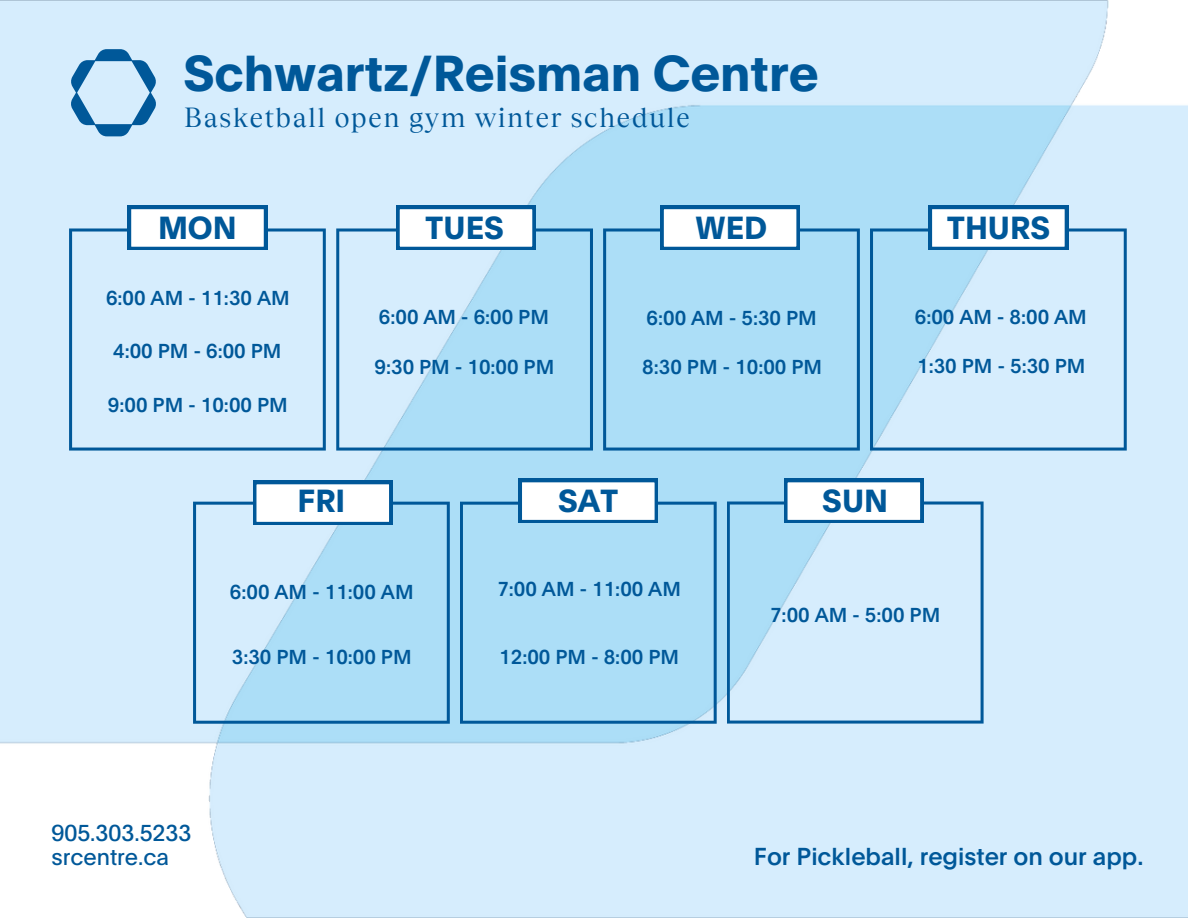
<style>
.page{position:relative;width:1188px;height:918px;background:#fff}
.page>*{position:absolute;margin:0;border:0;box-sizing:border-box;transform-origin:0 0}
.t1{font:700 49.35px "Plain";color:#005899}
.t2{font:700 31.2px "Plain";color:#005899}
.t3{font:27px "Tobias";letter-spacing:.065em;color:#005899}
.t4{font:500 24px "Plain";color:#005899}
.t5{font:22.5px "Plain";color:#005899}
.t6{font:500 19.8px "Plain";color:#005899}
</style>
<div class="page">
<img style="left:0;top:0;width:1188px;height:918px">
<div style="left:69px;top:228px;width:257px;height:223px;background:#d6edfd"></div>
<svg style="left:336px;top:228px;width:257px;height:223px;background:#b4ddf4"></svg>
<div style="left:603px;top:228px;width:257px;height:223px;background:#acdef7"></div>
<svg style="left:870px;top:228px;width:257px;height:223px;background:#c2e2f6"></svg>
<svg style="left:193px;top:502px;width:257px;height:222px;background:#b1dcf4"></svg>
<svg style="left:727px;top:502px;width:257px;height:222px;background:#c5e3f7"></svg>
<div style="left:460px;top:502px;width:257px;height:222px;background:#acdef7"></div>
<div style="left:253px;top:480px;width:137px;height:42px;background:#005899"></div>
<svg style="left:128px;top:206px;width:139px;height:44px"></svg>
<svg style="left:396px;top:206px;width:140px;height:44px"></svg>
<svg style="left:660px;top:206px;width:140px;height:44px"></svg>
<svg style="left:929px;top:206px;width:139px;height:44px"></svg>
<svg style="left:784px;top:479px;width:139px;height:44px"></svg>
<svg style="left:519px;top:479px;width:139px;height:44px"></svg>
<svg style="left:253px;top:481px;width:139px;height:44px;background:#cfdfeb"></svg>
<svg style="left:71px;top:49px;width:85px;height:87px;background:#95c0de"></svg>
<p class="t1" style="left:183px;top:36px;width:637px">Schwartz/Reisman Centre</p>
<p class="t3" style="left:184px;top:100px;width:507px">Basketball open gym winter schedule</p>
<p class="t2" style="left:158px;top:204px;width:80px">MON</p>
<p class="t2" style="left:425px;top:204px;width:80px">TUES</p>
<p class="t2" style="left:696px;top:204px;width:73px">WED</p>
<p class="t2" style="left:947px;top:204px;width:105px">THURS</p>
<p class="t6" style="left:106px;top:283px;width:185px">6:00 AM - 11:30 AM</p>
<p class="t6" style="left:113px;top:336px;width:170px">4:00 PM - 6:00 PM</p>
<p class="t6" style="left:108px;top:390px;width:181px">9:00 PM - 10:00 PM</p>
<p class="t6" style="left:379px;top:302px;width:172px">6:00 AM - 6:00 PM</p>
<p class="t6" style="left:375px;top:351px;width:181px">9:30 PM - 10:00 PM</p>
<p class="t6" style="left:647px;top:302px;width:172px">6:00 AM - 5:30 PM</p>
<p class="t6" style="left:642px;top:352px;width:181px">8:30 PM - 10:00 PM</p>
<p class="t6" style="left:915px;top:302px;width:174px">6:00 AM - 8:00 AM</p>
<p class="t6" style="left:917px;top:351px;width:170px">1:30 PM - 5:30 PM</p>
<p class="t2" style="left:297px;top:477px;width:49px">FRI</p>
<p class="t2" style="left:558px;top:477px;width:62px">SAT</p>
<p class="t2" style="left:822px;top:477px;width:67px">SUN</p>
<p class="t6" style="left:230px;top:576px;width:185px">6:00 AM - 11:00 AM</p>
<p class="t6" style="left:497px;top:574px;width:185px">7:00 AM - 11:00 AM</p>
<p class="t6" style="left:232px;top:642px;width:181px">3:30 PM - 10:00 PM</p>
<p class="t5" style="left:51px;top:816px;width:141px">905.303.5233</p>
<p class="t5" style="left:51px;top:840px;width:119px">srcentre.ca</p>
<p class="t6" style="left:499px;top:642px;width:181px">12:00 PM - 8:00 PM</p>
<p class="t6" style="left:770px;top:599px;width:172px">7:00 AM - 5:00 PM</p>
<p class="t4" style="left:754px;top:839px;width:391px">For Pickleball, register on our app.</p>
</div>
